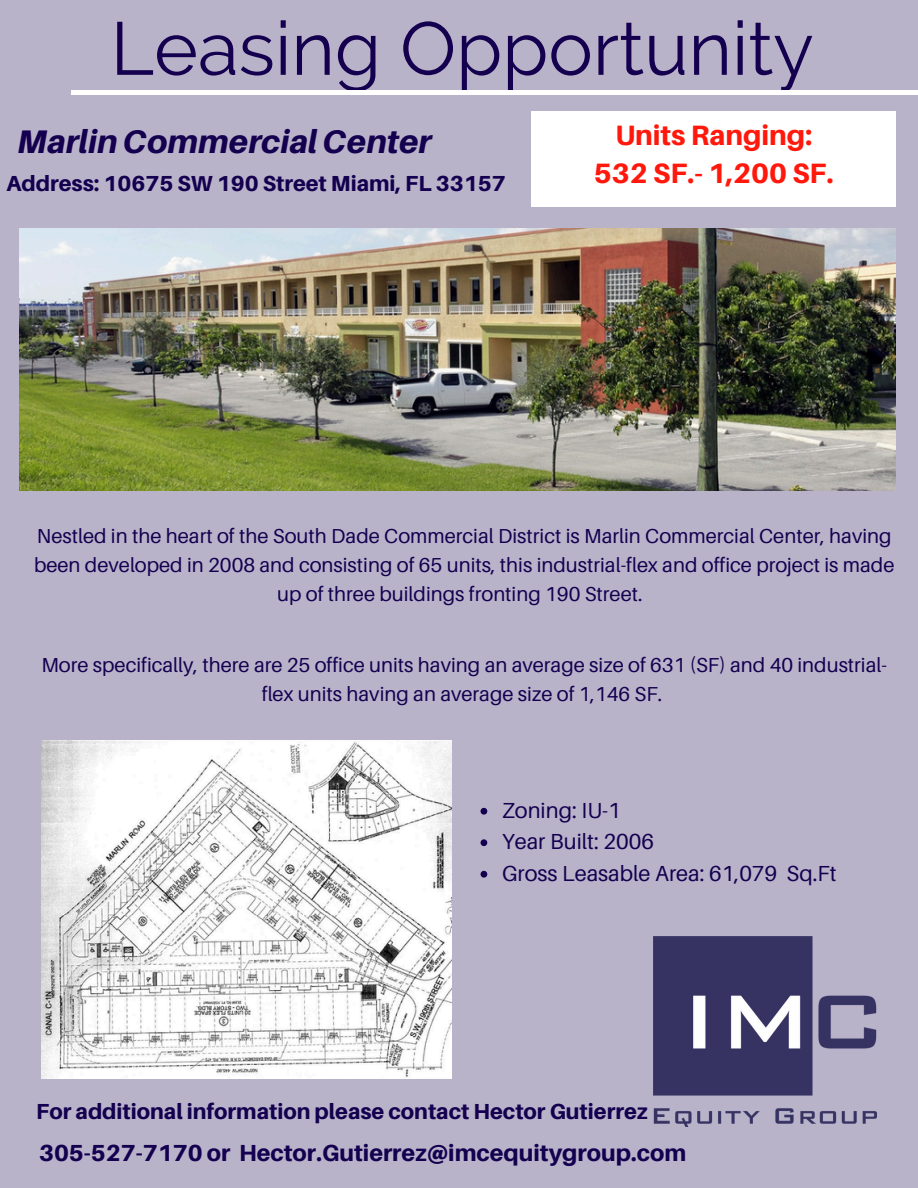
<style>
.page{position:relative;width:918px;height:1188px;background:#b9b3ca}
.page>*{position:absolute;margin:0;border:0;box-sizing:border-box;transform-origin:0 0}
.t1{font:74.7px "Raleway";color:#14004f}
.t2{font:italic 800 32.7px "Aileron";color:#14004f}
.t3{font:800 28.05px/38.2px "Aileron";color:#ff180b;text-align:center}
.t4{font:800 23.25px "Aileron";color:#14004f}
.t5{font:800 21.75px "Aileron";color:#14004f}
.t6{font:21.75px "Aileron";color:#14004f}
.t7{font:20.25px/29.2px "Aileron";color:#14004f;text-align:center}
</style>
<div class="page">
<img style="left:19px;top:228px;width:877px;height:262px">
<img style="left:41px;top:740px;width:411px;height:339px">
<svg style="left:481px;top:808px;width:6px;height:7px"></svg>
<svg style="left:481px;top:839px;width:6px;height:7px"></svg>
<svg style="left:481px;top:871px;width:6px;height:7px"></svg>
<hr style="left:71px;top:90px;width:847px;height:4px;background:#fff">
<div style="left:531px;top:111px;width:365px;height:96px;background:#fff"></div>
<img style="left:654px;top:937px;width:223px;height:190px">
<p class="t1" style="left:111px;top:5px;width:705px">Leasing Opportunity</p>
<p class="t3" style="left:594px;top:115px;width:241px">Units Ranging:<br>532 SF.- 1,200 SF.</p>
<h4 class="t2" style="left:18px;top:122px;width:415px">MarlinCommercialCenter</h4>
<p class="t5" style="left:7px;top:170px;width:501px">Address: 10675 SW 190 Street Miami, FL 33157</p>
<p class="t7" style="left:34px;top:521px;width:862px">Nestled in the heart of the South Dade Commercial District is Marlin Commercial Center, having been developed in 2008 and consisting of 65 units, this industrial-flex and office project is made up of three buildings fronting 190 Street.</p>
<h3 class="t7" style="left:41px;top:650px;width:847px">More specifically, there are 25 office units having an average size of 631 (SF) and 40 industrial&shy;flex units having an average size of 1,146 SF.</h3>
<p class="t6" style="left:502px;top:797px;width:120px">Zoning: IU-1</p>
<p class="t6" style="left:502px;top:828px;width:154px">Year Built: 2006</p>
<p class="t6" style="left:502px;top:860px;width:336px">Gross Leasable Area: 61,079 Sq.Ft</p>
<h2 class="t5" style="left:36px;top:1098px;width:613px">For additional information please contact Hector Gutierrez</h2>
<h1 class="t4" style="left:39px;top:1138px;width:649px">305-527-7170 or Hector.Gutierrez@imcequitygroup.com</h1>
</div>
